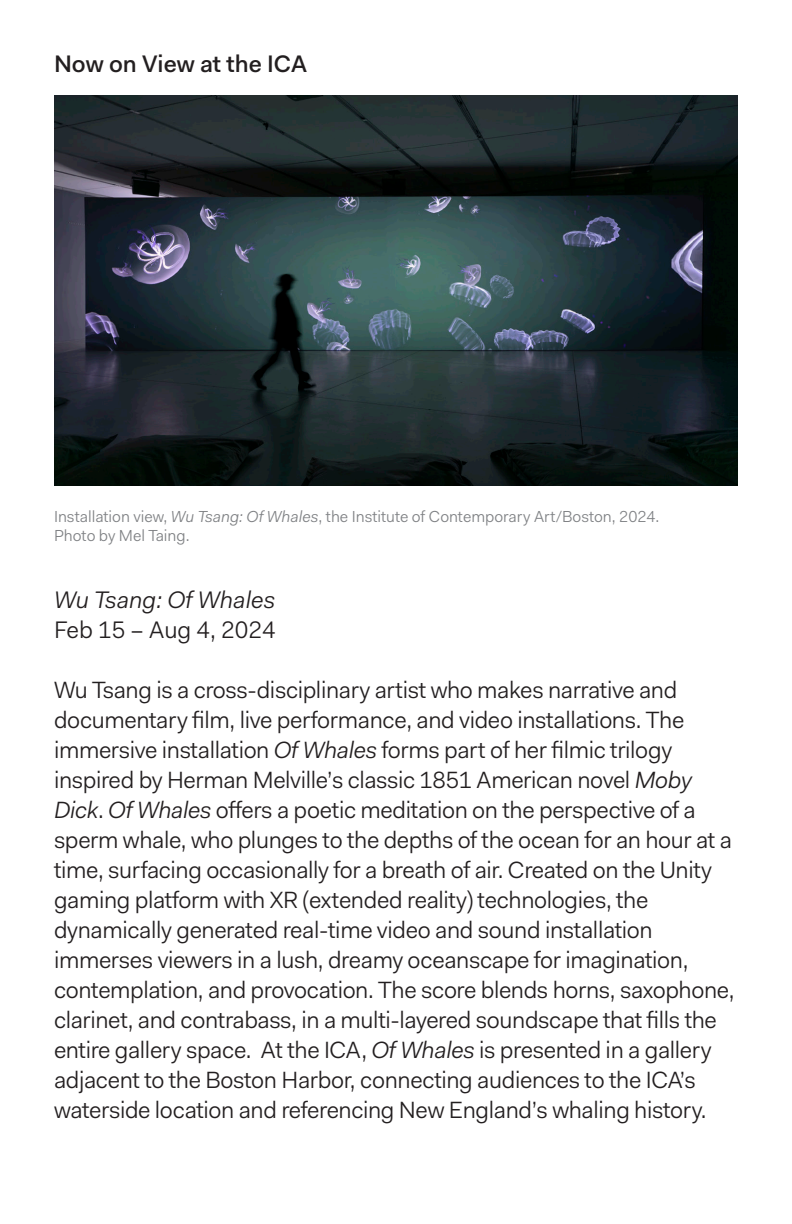
<style>
.page{position:relative;width:792px;height:1224px;background:#fff}
.page>*{position:absolute;margin:0;border:0;box-sizing:border-box;transform-origin:0 0}
.Body_Text{font:italic 24px/30px "Fakt Blond";color:#231f20}
.Body_Text-2{font:500 24px "Fakt";color:#231f20}
.Body_Text-3{font:23.6px/30px "Fakt Blond";letter-spacing:-.015em;color:#231f20}
.Image_Caption{font:16px/19px "Fakt Blond";color:#808285}
.s1{font-style:italic}
.s2{font-style:normal}
</style>
<div class="page">
<img style="left:54px;top:96px;width:684px;height:390px">
<p class="Body_Text-2" style="left:54px;top:49px;width:255px">Now on View at the ICA</p>
<p class="Image_Caption" style="left:54px;top:507px;width:607px">Installation view, <span class="s1">Wu Tsang: Of Whales</span>, the Institute of Contemporary Art/Boston, 2024.<br>Photo by Mel Taing.</p>
<p class="Body_Text" style="left:54px;top:585px;width:223px">Wu Tsang: Of Whales<br><span class="s2">Feb 15 – Aug 4, 2024</span></p>
<p class="Body_Text-3" style="left:54px;top:675px;width:682px">Wu Tsang is a cross-disciplinary artist who makes narrative and documentary film, live performance, and video installations. The immersive installation <span class="s1">Of Whales</span> forms part of her filmic trilogy inspired by Herman Melville’s classic 1851 American novel <span class="s1">Moby Dick</span>. <span class="s1">Of Whales</span> offers a poetic meditation on the perspective of a sperm whale, who plunges to the depths of the ocean for an hour at a time, surfacing occasionally for a breath of air. Created on the Unity gaming platform with XR (extended reality) technologies, the dynamically generated real-time video and sound installation immerses viewers in a lush, dreamy oceanscape for imagination, contemplation, and provocation. The score blends horns, saxophone, clarinet, and contrabass, in a multi-layered soundscape that fills the entire gallery space. At the ICA, <span class="s1">Of Whales</span> is presented in a gallery adjacent to the Boston Harbor, connecting audiences to the ICA’s waterside location and referencing New England’s whaling history.</p>
</div>
